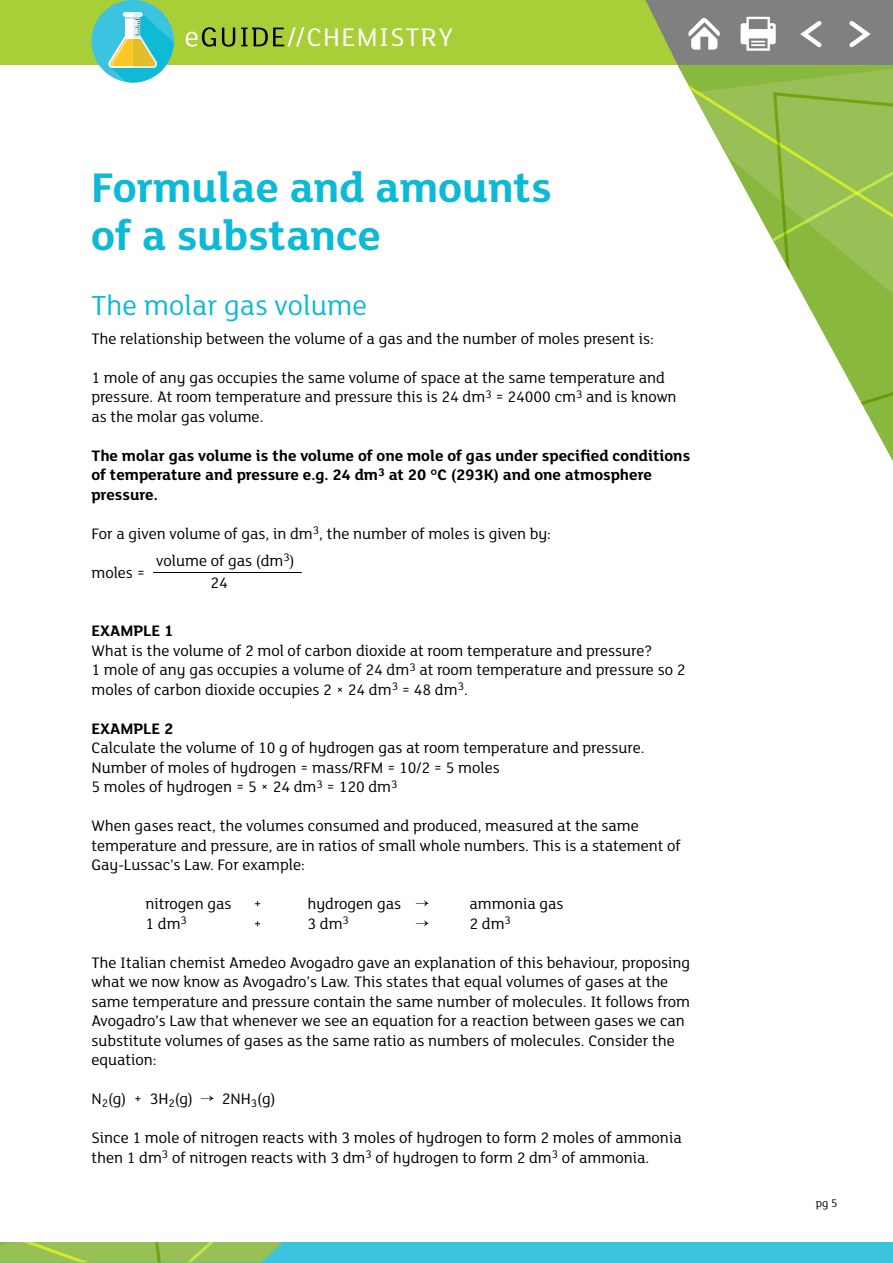
<style>
.page{position:relative;width:893px;height:1263px;background:#fff}
.page>*{position:absolute;margin:0;border:0;box-sizing:border-box;transform-origin:0 0}
.t1{font:700 45px/48px "FS Lola";color:#0dbad6}
.t2{font:30px "FS Lola";color:#0dbad6}
.t3{font:27.75px "FS Lola";letter-spacing:.05em;color:#fff}
.Body{font:16.5px/19.5px "FS Lola";color:#000}
.Body-2{font:700 16.5px/19.5px "FS Lola";color:#000}
.t4{font:12px "FS Lola";color:#000}
</style>
<div class="page">
<div style="left:0;top:0;width:893px;height:65px;background:#a9cf38"></div>
<svg style="left:186px;top:27px;width:30px;height:20px"></svg>
<svg style="left:222px;top:28px;width:13px;height:19px"></svg>
<svg style="left:241px;top:27px;width:63px;height:20px"></svg>
<div style="left:0;top:1242px;width:893px;height:21px;background:#3cc3de"></div>
<svg style="left:645px;top:0;width:248px;height:65px;background:#8f9286"></svg>
<svg style="left:678px;top:65px;width:215px;height:389px"></svg>
<svg style="left:771px;top:91px;width:122px;height:336px"></svg>
<svg style="left:0;top:1242px;width:283px;height:20px;background:#96c158"></svg>
<div style="left:91px;top:0;width:83px;height:82px;background:#3cc3df;border-radius:50%"></div>
<svg style="left:107px;top:12px;width:67px;height:70px"></svg>
<hr style="left:153px;top:572px;width:149px;height:1px;background:#000">
<h3 class="t3" style="left:307px;top:19px;width:148px">CHEMISTRY</h3>
<h1 class="t1" style="left:91px;top:161px;width:462px">Formulae and amounts of a substance</h1>
<h3 class="t2" style="left:91px;top:286px;width:277px">The molar gas volume</h3>
<p class="Body" style="left:91px;top:328px;width:564px">The relationship between the volume of a gas and the number of moles present is:</p>
<p class="Body" style="left:91px;top:367px;width:587px">1 mole of any gas occupies the same volume of space at the same temperature and pressure. At room temperature and pressure this is 24 dm<sup>3</sup> = 24000 cm<sup>3</sup> and is known as the molar gas volume.</p>
<p class="Body-2" style="left:91px;top:445px;width:600px">The molar gas volume is the volume of one mole of gas under specified conditions of temperature and pressure e.g. 24 dm<sup>3</sup> at 20 °C (293K) and one atmosphere pressure.</p>
<p class="Body" style="left:91px;top:523px;width:461px">For a given volume of gas, in dm<sup>3</sup>, the number of moles is given by:</p>
<p class="Body" style="left:91px;top:562px;width:55px">moles =</p>
<p class="Body" style="left:156px;top:550px;width:140px">volume of gas (dm<sup>3</sup>)</p>
<p class="Body" style="left:210px;top:572px;width:19px">24</p>
<p class="Body-2" style="left:91px;top:620px;width:84px">EXAMPLE 1</p>
<p class="Body" style="left:91px;top:640px;width:562px">What is the volume of 2 mol of carbon dioxide at room temperature and pressure?</p>
<p class="Body" style="left:91px;top:659px;width:595px">1 mole of any gas occupies a volume of 24 dm<sup>3</sup> at room temperature and pressure so 2 moles of carbon dioxide occupies 2 × 24 dm<sup>3</sup> = 48 dm<sup>3</sup>.</p>
<p class="Body-2" style="left:91px;top:718px;width:84px">EXAMPLE 2</p>
<p class="Body" style="left:91px;top:737px;width:555px">Calculate the volume of 10 g of hydrogen gas at room temperature and pressure.</p>
<p class="Body" style="left:91px;top:757px;width:410px">Number of moles of hydrogen = mass/RFM = 10/2 = 5 moles</p>
<p class="Body" style="left:91px;top:776px;width:308px">5 moles of hydrogen = 5 × 24 dm<sup>3</sup> = 120 dm<sup>3</sup></p>
<p class="Body" style="left:91px;top:815px;width:591px">When gases react, the volumes consumed and produced, measured at the same temperature and pressure, are in ratios of small whole numbers. This is a statement of<br>Gay-Lussac's Law. For example:</p>
<p class="Body" style="left:145px;top:893px;width:88px">nitrogen gas</p>
<p class="Body" style="left:253px;top:893px;width:10px">+</p>
<p class="Body" style="left:307px;top:893px;width:123px">hydrogen gas →</p>
<p class="Body" style="left:469px;top:893px;width:96px">ammonia gas</p>
<p class="Body" style="left:145px;top:913px;width:43px">1 dm<sup>3</sup></p>
<p class="Body" style="left:253px;top:913px;width:10px">+</p>
<p class="Body" style="left:307px;top:913px;width:43px">3 dm<sup>3</sup></p>
<p class="Body" style="left:469px;top:913px;width:43px">2 dm<sup>3</sup></p>
<p class="Body" style="left:91px;top:952px;width:600px">The Italian chemist Amedeo Avogadro gave an explanation of this behaviour, proposing what we now know as Avogadro’s Law. This states that equal volumes of gases at the same temperature and pressure contain the same number of molecules. It follows from Avogadro’s Law that whenever we see an equation for a reaction between gases we can substitute volumes of gases as the same ratio as numbers of molecules. Consider the equation:</p>
<p class="Body" style="left:91px;top:1088px;width:186px">N<sub>2</sub>(g) + 3H<sub>2</sub>(g) → 2NH<sub>3</sub>(g)</p>
<p class="Body" style="left:91px;top:1127px;width:592px">Since 1 mole of nitrogen reacts with 3 moles of hydrogen to form 2 moles of ammonia then 1 dm<sup>3</sup> of nitrogen reacts with 3 dm<sup>3</sup> of hydrogen to form 2 dm<sup>3</sup> of ammonia.</p>
<p class="t4" style="left:816px;top:1195px;width:23px">pg 5</p>
</div>
